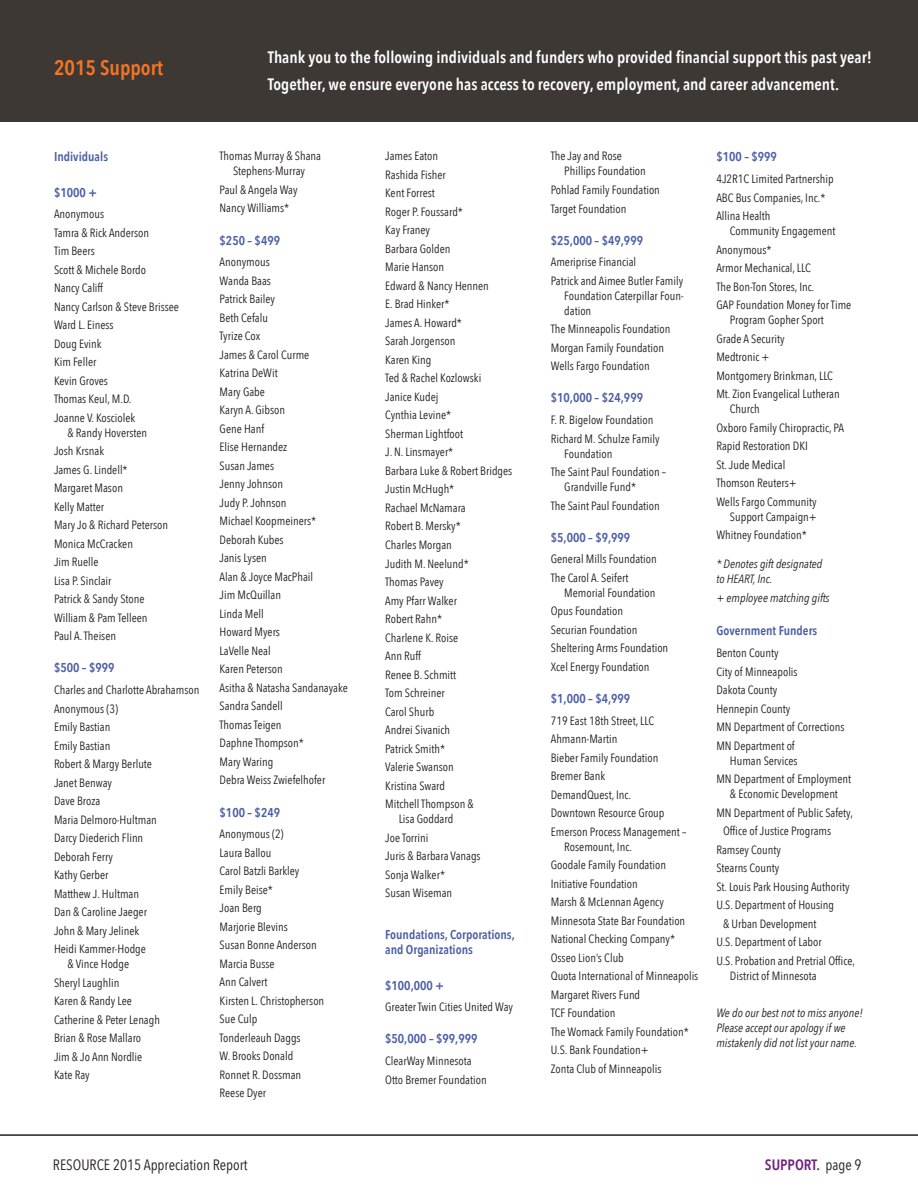
<style>
.page{position:relative;width:918px;height:1188px;background:#fff}
.page>*{position:absolute;margin:0;border:0;box-sizing:border-box;transform-origin:0 0}
.t1{font:600 21px "Avenir Next Condensed";color:#f57523}
.t2{font:600 16.5px/27px "Avenir Next Condensed";color:#fff}
.t3{font:15px "Avenir Next Condensed";color:#231f20}
.t4{font:600 15px "Avenir Next Condensed";color:#6e2581}
.t5{font:600 12.75px/15px "Avenir Next Condensed";color:#4b5ea3}
.t6{font:12px/18.5px "Avenir Next Condensed";color:#231f20}
.t7{font:italic 12px/15px "Avenir Next Condensed";color:#231f20}
.s1{font-weight:400;color:#231f20}
</style>
<div class="page">
<div style="left:0;top:0;width:918px;height:122px;background:#3e3835"></div>
<hr style="left:0;top:1134px;width:918px;height:2px;background:#231f20">
<h1 class="t1" style="left:54px;top:50px;width:111px">2015 Support</h1>
<h2 class="t2" style="left:268px;top:43px;width:606px">Thank you to the following individuals and funders who provided financial support this past year!<br>Together, we ensure everyone has access to recovery, employment, and career advancement.</h2>
<p class="t5" style="left:54px;top:149px;width:56px">Individuals</p>
<p class="t5" style="left:54px;top:184px;width:44px">$1000 +</p>
<p class="t6" style="left:54px;top:204px;width:126px">Anonymous<br>Tamra &amp; Rick Anderson<br>Tim Beers<br>Scott &amp; Michele Bordo<br>Nancy Califf<br>Nancy Carlson &amp; Steve Brissee<br>Ward L. Einess<br>Doug Evink<br>Kim Feller<br>Kevin Groves<br>Thomas Keul, M.D.<br>Joanne V. Kosciolek</p>
<p class="t6" style="left:54px;top:423px;width:116px;text-indent:14px">&amp; Randy Hoversten<br>Josh Krsnak<br>James G. Lindell*<br>Margaret Mason<br>Kelly Matter<br>Mary Jo &amp; Richard Peterson<br>Monica McCracken<br>Jim Ruelle<br>Lisa P. Sinclair<br>Patrick &amp; Sandy Stone<br>William &amp; Pam Telleen<br>Paul A. Theisen</p>
<p class="t5" style="left:54px;top:660px;width:62px">$500 – $999</p>
<p class="t6" style="left:54px;top:680px;width:147px">Charles and Charlotte Abrahamson<br>Anonymous (3)<br>Emily Bastian<br>Emily Bastian<br>Robert &amp; Margy Berlute<br>Janet Benway<br>Dave Broza<br>Maria Delmoro-Hultman<br>Darcy Diederich Flinn<br>Deborah Ferry<br>Kathy Gerber<br>Matthew J. Hultman<br>Dan &amp; Caroline Jaeger<br>John &amp; Mary Jelinek<br>Heidi Kammer-Hodge</p>
<p class="t6" style="left:54px;top:954px;width:108px;text-indent:14px">&amp; Vince Hodge<br>Sheryl Laughlin<br>Karen &amp; Randy Lee<br>Catherine &amp; Peter Lenagh<br>Brian &amp; Rose Mallaro<br>Jim &amp; Jo Ann Nordlie<br>Kate Ray</p>
<p class="t6" style="left:220px;top:148px;width:103px;line-height:15px;text-align:center">Thomas Murray &amp; Shana<br>Stephens-Murray</p>
<p class="t6" style="left:220px;top:180px;width:80px">Paul &amp; Angela Way<br>Nancy Williams*</p>
<p class="t5" style="left:220px;top:232px;width:62px">$250 – $499</p>
<p class="t6" style="left:220px;top:252px;width:130px">Anonymous<br>Wanda Baas<br>Patrick Bailey<br>Beth Cefalu<br>Tyrize Cox<br>James &amp; Carol Curme<br>Katrina DeWit<br>Mary Gabe<br>Karyn A. Gibson<br>Gene Hanf<br>Elise Hernandez<br>Susan James<br>Jenny Johnson<br>Judy P. Johnson<br>Michael Koopmeiners*<br>Deborah Kubes<br>Janis Lysen<br>Alan &amp; Joyce MacPhail<br>Jim McQuillan<br>Linda Mell<br>Howard Myers<br>LaVelle Neal<br>Karen Peterson<br>Asitha &amp; Natasha Sandanayake<br>Sandra Sandell<br>Thomas Teigen<br>Daphne Thompson*<br>Mary Waring<br>Debra Weiss Zwiefelhofer</p>
<p class="t5" style="left:220px;top:804px;width:62px">$100 – $249</p>
<p class="t6" style="left:220px;top:824px;width:106px">Anonymous (2)<br>Laura Ballou<br>Carol Batzli Barkley<br>Emily Beise*<br>Joan Berg<br>Marjorie Blevins<br>Susan Bonne Anderson<br>Marcia Busse<br>Ann Calvert<br>Kirsten L. Christopherson<br>Sue Culp<br>Tonderleauh Daggs<br>W. Brooks Donald<br>Ronnet R. Dossman<br>Reese Dyer</p>
<p class="t6" style="left:385px;top:146px;width:129px">James Eaton<br>Rashida Fisher<br>Kent Forrest<br>Roger P. Foussard*<br>Kay Franey<br>Barbara Golden<br>Marie Hanson<br>Edward &amp; Nancy Hennen<br>E. Brad Hinker*<br>James A. Howard*<br>Sarah Jorgenson<br>Karen King<br>Ted &amp; Rachel Kozlowski<br>Janice Kudej<br>Cynthia Levine*<br>Sherman Lightfoot<br>J. N. Linsmayer*<br>Barbara Luke &amp; Robert Bridges<br>Justin McHugh*<br>Rachael McNamara<br>Robert B. Mersky*<br>Charles Morgan<br>Judith M. Neelund*<br>Thomas Pavey<br>Amy Pfarr Walker<br>Robert Rahn*<br>Charlene K. Roise<br>Ann Ruff<br>Renee B. Schmitt<br>Tom Schreiner<br>Carol Shurb<br>Andrei Sivanich<br>Patrick Smith*<br>Valerie Swanson<br>Kristina Sward<br>Mitchell Thompson &amp;</p>
<p class="t6" style="left:385px;top:809px;width:97px;text-indent:14px">Lisa Goddard<br>Joe Torrini<br>Juris &amp; Barbara Vanags<br>Sonja Walker*<br>Susan Wiseman</p>
<p class="t5" style="left:385px;top:927px;width:131px">Foundations, Corporations, and Organizations</p>
<p class="t5" style="left:385px;top:977px;width:60px">$100,000 +</p>
<p class="t6" style="left:385px;top:997px;width:129px">Greater Twin Cities United Way</p>
<p class="t5" style="left:385px;top:1031px;width:94px">$50,000 – $99,999</p>
<p class="t6" style="left:385px;top:1051px;width:103px">ClearWay Minnesota<br>Otto Bremer Foundation</p>
<p class="t6" style="left:564px;top:148px;width:83px;line-height:15px;text-indent:-14px">The Jay and Rose<br>Phillips Foundation</p>
<p class="t6" style="left:551px;top:180px;width:111px">Pohlad Family Foundation<br>Target Foundation</p>
<p class="t5" style="left:551px;top:232px;width:94px">$25,000 – $49,999</p>
<p class="t6" style="left:551px;top:252px;width:134px">Ameriprise Financial<br>Patrick and Aimee Butler Family</p>
<p class="t6" style="left:564px;top:288px;width:121px;line-height:15px">Foundation Caterpillar Foun&shy;dation</p>
<p class="t6" style="left:551px;top:319px;width:121px">The Minneapolis Foundation<br>Morgan Family Foundation<br>Wells Fargo Foundation</p>
<p class="t5" style="left:551px;top:390px;width:94px">$10,000 – $24,999</p>
<p class="t6" style="left:551px;top:410px;width:110px">F. R. Bigelow Foundation<br>Richard M. Schulze Family</p>
<p class="t6" style="left:551px;top:444px;width:117px;text-indent:14px">Foundation<br>The Saint Paul Foundation –</p>
<p class="t6" style="left:551px;top:477px;width:110px;text-indent:14px">Grandville Fund*<br>The Saint Paul Foundation</p>
<p class="t5" style="left:551px;top:529px;width:81px">$5,000 – $9,999</p>
<p class="t6" style="left:551px;top:549px;width:107px">General Mills Foundation<br>The Carol A. Seifert</p>
<p class="t6" style="left:551px;top:583px;width:119px;text-indent:14px">Memorial Foundation<br>Opus Foundation<br>Securian Foundation<br>Sheltering Arms Foundation<br>Xcel Energy Foundation</p>
<p class="t5" style="left:551px;top:691px;width:81px">$1,000 – $4,999</p>
<p class="t6" style="left:551px;top:711px;width:137px">719 East 18th Street, LLC<br>Ahmann-Martin<br>Bieber Family Foundation<br>Bremer Bank<br>DemandQuest, Inc.<br>Downtown Resource Group<br>Emerson Process Management –</p>
<p class="t6" style="left:551px;top:837px;width:149px;text-indent:14px">Rosemount, Inc.<br>Goodale Family Foundation<br>Initiative Foundation<br>Marsh &amp; McLennan Agency<br>Minnesota State Bar Foundation<br>National Checking Company*<br>Osseo Lion’s Club<br>Quota International of Minneapolis<br>Margaret Rivers Fund<br>TCF Foundation<br>The Womack Family Foundation*<br>U.S. Bank Foundation+<br>Zonta Club of Minneapolis</p>
<p class="t5" style="left:716px;top:149px;width:62px">$100 – $999</p>
<p class="t6" style="left:716px;top:169px;width:119px">4J2R1C Limited Partnership<br>ABC Bus Companies, Inc.*<br>Allina Health</p>
<p class="t6" style="left:716px;top:221px;width:136px;text-indent:14px">Community Engagement<br>Anonymous*<br>Armor Mechanical, LLC<br>The Bon-Ton Stores, Inc.<br>GAP Foundation Money for Time</p>
<p class="t6" style="left:716px;top:310px;width:125px;text-indent:14px">Program Gopher Sport<br>Grade A Security<br>Medtronic +<br>Montgomery Brinkman, LLC<br>Mt. Zion Evangelical Lutheran</p>
<p class="t6" style="left:716px;top:399px;width:129px;text-indent:14px">Church<br>Oxboro Family Chiropractic, PA<br>Rapid Restoration DKI<br>St. Jude Medical<br>Thomson Reuters+<br>Wells Fargo Community</p>
<p class="t6" style="left:716px;top:507px;width:102px;text-indent:14px">Support Campaign+<br>Whitney Foundation*</p>
<p class="t7" style="left:716px;top:556px;width:108px">* Denotes gift designated to HEART, Inc.</p>
<p class="t7" style="left:716px;top:590px;width:115px">+ employee matching gifts</p>
<p class="t5" style="left:716px;top:623px;width:102px">Government Funders</p>
<p class="t6" style="left:716px;top:643px;width:130px">Benton County<br>City of Minneapolis<br>Dakota County<br>Hennepin County<br>MN Department of Corrections<br>MN Department of</p>
<p class="t6" style="left:716px;top:751px;width:136px;text-indent:14px">Human Services<br>MN Department of Employment</p>
<p class="t6" style="left:730px;top:784px;width:110px">&amp; Economic Development</p>
<p class="t6" style="left:716px;top:803px;width:138px">MN Department of Public Safety,</p>
<p class="t6" style="left:723px;top:821px;width:110px">Office of Justice Programs</p>
<p class="t6" style="left:716px;top:840px;width:66px">Ramsey County</p>
<p class="t6" style="left:716px;top:858px;width:64px">Stearns County</p>
<p class="t6" style="left:716px;top:877px;width:135px">St. Louis Park Housing Authority</p>
<p class="t6" style="left:716px;top:895px;width:119px">U.S. Department of Housing</p>
<p class="t6" style="left:723px;top:914px;width:95px">&amp; Urban Development</p>
<p class="t6" style="left:716px;top:932px;width:107px">U.S. Department of Labor</p>
<p class="t6" style="left:716px;top:951px;width:140px">U.S. Probation and Pretrial Office,</p>
<p class="t6" style="left:730px;top:966px;width:88px">District of Minnesota</p>
<p class="t7" style="left:716px;top:1005px;width:148px">We do our best not to miss anyone!<br>Please accept our apology if we mistakenly did not list your name.</p>
<p class="t3" style="left:53px;top:1151px;width:196px">RESOURCE 2015 Appreciation Report</p>
<p class="t4" style="left:765px;top:1151px;width:98px">SUPPORT. <span class="s1">page 9</span></p>
</div>
